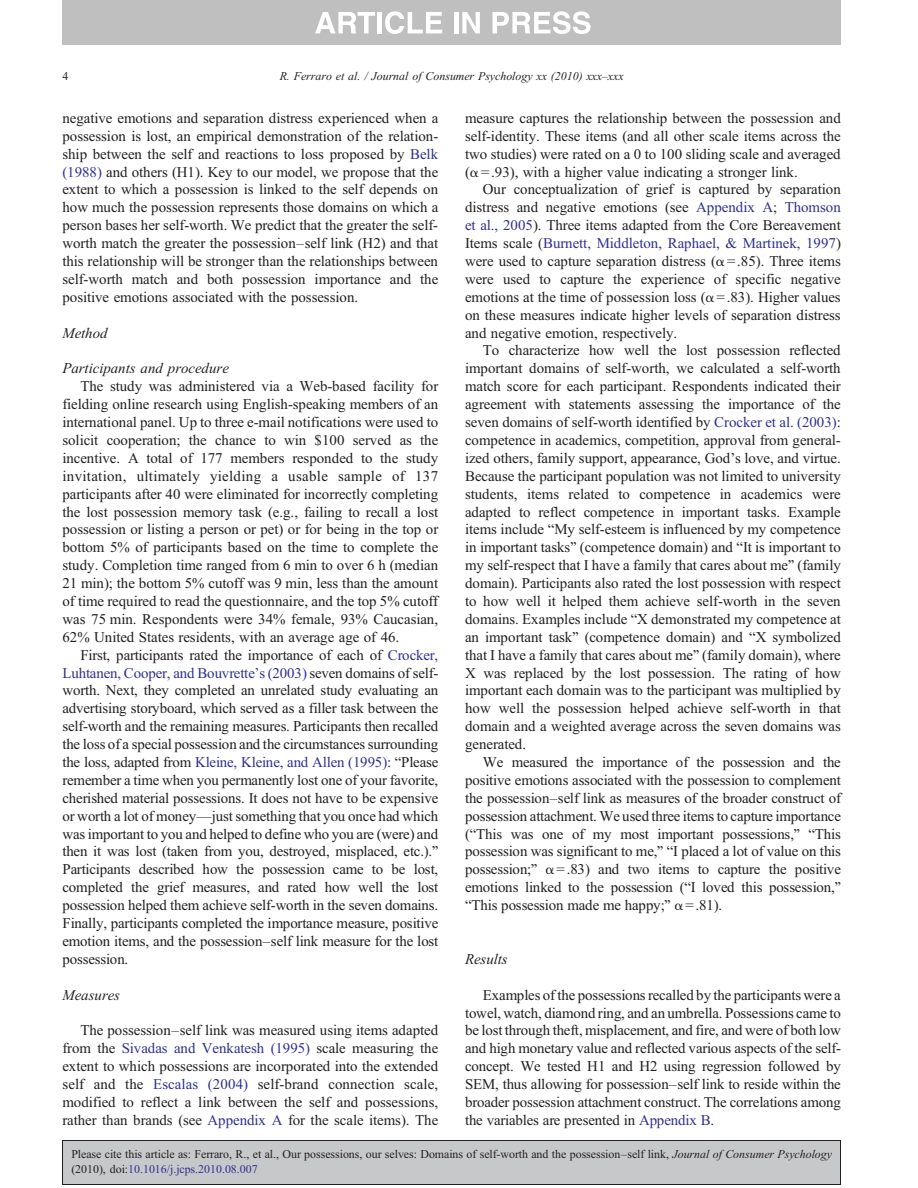
<style>
.page{position:relative;width:918px;height:1188px;background:#fff}
.page>*{position:absolute;margin:0;border:0;box-sizing:border-box;transform-origin:0 0}
.t1{font:14.85px/17.9px "Adv TT6120 e 2 aa";color:#231f20;text-align:justify}
.t2{font:14.85px "Adv TT50 a 2 f 13 e.I";color:#231f20}
.t3{font:12px/14.9px "Adv TT6120 e 2 aa";color:#231f20}
.t4{font:12px "Adv TT50 a 2 f 13 e.I";color:#231f20}
.s1{font-style:inherit}
.s2{color:#2e3192}
.s3{font-family:"Adv TT50 a 2 f 13 e.I"}
</style>
<div class="page">
<div style="left:62px;top:0;width:779px;height:45px;background:#bfbfbf"></div>
<svg style="left:315px;top:12px;width:60px;height:21px"></svg>
<div style="left:377px;top:12px;width:5px;height:21px;background:#fff"></div>
<svg style="left:385px;top:11px;width:57px;height:23px"></svg>
<hr style="left:454px;top:12px;width:4px;height:21px;background:#fff">
<svg style="left:462px;top:12px;width:18px;height:21px"></svg>
<svg style="left:492px;top:11px;width:99px;height:23px"></svg>
<div style="left:62px;top:1140px;width:779px;height:44px;background:#c7c8ca"></div>
<hr style="left:62px;top:1140px;width:779px;height:1px;background:#231f20">
<hr style="left:62px;top:1184px;width:779px;height:1px;background:#231f20">
<hr style="left:62px;top:1140px;width:1px;height:44px;background:#231f20">
<hr style="left:840px;top:1140px;width:1px;height:44px;background:#231f20">
<p class="t3" style="left:62px;top:70px;width:7px">4</p>
<p class="t4" style="left:280px;top:72px;width:345px">R. Ferraro et al. / Journal of Consumer Psychology xx (2010) xxx<span class="s1">–</span>xxx</p>
<p class="t1" style="left:62px;top:110px;width:377px">negative emotions and separation distress experienced when a possession is lost, an empirical demonstration of the relation&shy;ship between the self and reactions to loss proposed by <span class="s2">Belk (1988)</span> and others (H1). Key to our model, we propose that the extent to which a possession is linked to the self depends on how much the possession represents those domains on which a person bases her self-worth. We predict that the greater the self&shy;worth match the greater the possession<span class="s1">–</span>self link (H2) and that this relationship will be stronger than the relationships between self-worth match and both possession importance and the positive emotions associated with the possession.</p>
<p class="t2" style="left:62px;top:327px;width:47px">Method</p>
<p class="t2" style="left:62px;top:363px;width:168px">Participants and procedure</p>
<p class="t1" style="left:62px;top:379px;width:377px;text-indent:18px">The study was administered via a Web-based facility for fielding online research using English-speaking members of an international panel. Up to three e-mail notifications were used to solicit cooperation; the chance to win $100 served as the incentive. A total of 177 members responded to the study invitation, ultimately yielding a usable sample of 137 participants after 40 were eliminated for incorrectly completing the lost possession memory task (e.g., failing to recall a lost possession or listing a person or pet) or for being in the top or bottom 5% of participants based on the time to complete the study. Completion time ranged from 6 min to over 6 h (median 21 min); the bottom 5% cutoff was 9 min, less than the amount of time required to read the questionnaire, and the top 5% cutoff was 75 min. Respondents were 34% female, 93% Caucasian, 62% United States residents, with an average age of 46.</p>
<p class="t1" style="left:62px;top:647px;width:377px;text-indent:18px">First, participants rated the importance of each of <span class="s2">Crocker, Luhtanen, Cooper, and Bouvrette's (2003)</span> seven domains of self&shy;worth. Next, they completed an unrelated study evaluating an advertising storyboard, which served as a filler task between the self-worth and the remaining measures. Participants then recalled the loss of a special possession and the circumstances surrounding the loss, adapted from <span class="s2">Kleine, Kleine, and Allen (1995)</span>: <span class="s1">“</span>Please remember a time when you permanently lost one of your favorite, cherished material possessions. It does not have to be expensive or worth a lot of money<span class="s1">—</span>just something that you once had which was important to you and helped to define who you are (were) and then it was lost (taken from you, destroyed, misplaced, etc.).<span class="s1">” </span>Participants described how the possession came to be lost, completed the grief measures, and rated how well the lost possession helped them achieve self-worth in the seven domains.<br>Finally, participants completed the importance measure, positive emotion items, and the possession<span class="s1">–</span>self link measure for the lost possession.</p>
<p class="t2" style="left:62px;top:989px;width:59px">Measures</p>
<p class="t1" style="left:62px;top:1023px;width:377px;text-indent:18px">The possession<span class="s1">–</span>self link was measured using items adapted from the <span class="s2">Sivadas and Venkatesh (1995)</span> scale measuring the extent to which possessions are incorporated into the extended self and the <span class="s2">Escalas (2004)</span> self-brand connection scale, modified to reflect a link between the self and possessions, rather than brands (see <span class="s2">Appendix A</span> for the scale items). The</p>
<p class="t1" style="left:465px;top:110px;width:377px">measure captures the relationship between the possession and self-identity. These items (and all other scale items across the two studies) were rated on a 0 to 100 sliding scale and averaged (<span class="s1">α</span>=.93), with a higher value indicating a stronger link.</p>
<p class="t1" style="left:465px;top:182px;width:377px;text-indent:18px">Our conceptualization of grief is captured by separation distress and negative emotions (see <span class="s2">Appendix A</span>; <span class="s2">Thomson et al., 2005</span>). Three items adapted from the Core Bereavement Items scale (<span class="s2">Burnett, Middleton, Raphael, &amp; Martinek, 1997</span>) were used to capture separation distress (<span class="s1">α</span>=.85). Three items were used to capture the experience of specific negative emotions at the time of possession loss (<span class="s1">α</span>=.83). Higher values on these measures indicate higher levels of separation distress and negative emotion, respectively.</p>
<p class="t1" style="left:465px;top:343px;width:377px;text-indent:18px">To characterize how well the lost possession reflected important domains of self-worth, we calculated a self-worth match score for each participant. Respondents indicated their agreement with statements assessing the importance of the seven domains of self-worth identified by <span class="s2">Crocker et al. (2003)</span>: competence in academics, competition, approval from general&shy;ized others, family support, appearance, God's love, and virtue.<br>Because the participant population was not limited to university students, items related to competence in academics were adapted to reflect competence in important tasks. Example items include <span class="s1">“</span>My self-esteem is influenced by my competence in important tasks<span class="s1">”</span> (competence domain) and <span class="s1">“</span>It is important to my self-respect that I have a family that cares about me<span class="s1">”</span> (family domain). Participants also rated the lost possession with respect to how well it helped them achieve self-worth in the seven domains. Examples include <span class="s1">“</span>X demonstrated my competence at an important task<span class="s1">”</span> (competence domain) and <span class="s1">“</span>X symbolized that I have a family that cares about me<span class="s1">”</span> (family domain), where X was replaced by the lost possession. The rating of how important each domain was to the participant was multiplied by how well the possession helped achieve self-worth in that domain and a weighted average across the seven domains was generated.</p>
<p class="t1" style="left:465px;top:755px;width:377px;text-indent:18px">We measured the importance of the possession and the positive emotions associated with the possession to complement the possession<span class="s1">–</span>self link as measures of the broader construct of possession attachment. We used three items to capture importance (<span class="s1">“</span>This was one of my most important possessions,<span class="s1">” “</span>This possession was significant to me,<span class="s1">” “</span>I placed a lot of value on this possession;<span class="s1">”</span> <span class="s1">α</span>=.83) and two items to capture the positive emotions linked to the possession (<span class="s1">“</span>I loved this possession,<span class="s1">” “</span>This possession made me happy;<span class="s1">”</span> <span class="s1">α</span>=.81).</p>
<p class="t2" style="left:465px;top:954px;width:44px">Results</p>
<p class="t1" style="left:465px;top:987px;width:377px;text-indent:18px">Examples of the possessions recalled by the participants were a towel, watch, diamond ring, and an umbrella. Possessions came to be lost through theft, misplacement, and fire, and were of both low and high monetary value and reflected various aspects of the self&shy;concept. We tested H1 and H2 using regression followed by SEM, thus allowing for possession<span class="s1">–</span>self link to reside within the broader possession attachment construct. The correlations among the variables are presented in <span class="s2">Appendix B</span>.</p>
<p class="t3" style="left:71px;top:1148px;width:762px">Please cite this article as: Ferraro, R., et al., Our possessions, our selves: Domains of self-worth and the possession<span class="s1">–</span>self link, <span class="s3">Journal of Consumer Psychology </span>(2010), doi:<span class="s2">10.1016/j.jcps.2010.08.007</span></p>
</div>
